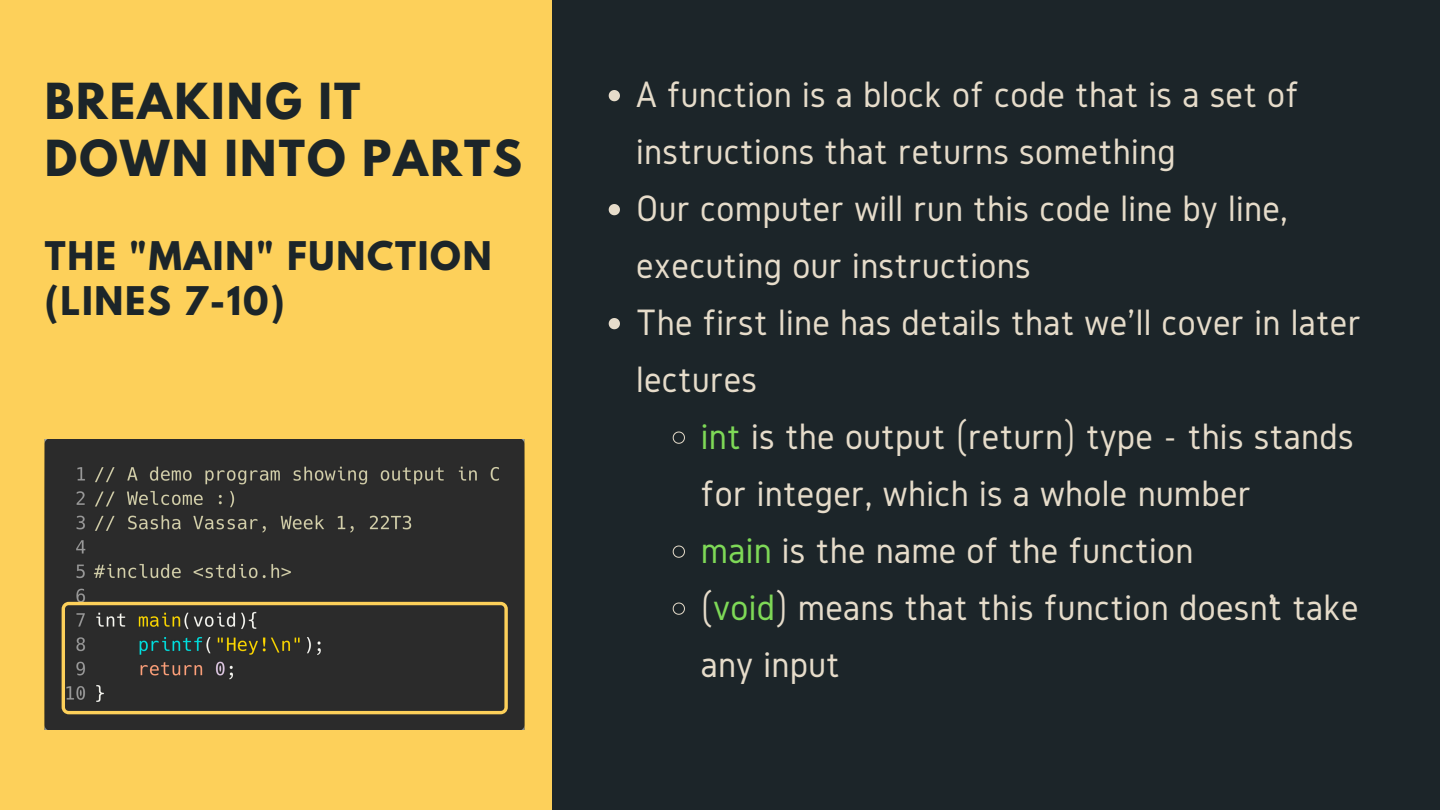
<style>
.page{position:relative;width:1440px;height:810px;background:#1c2529}
.page>*{position:absolute;margin:0;border:0;box-sizing:border-box;transform-origin:0 0}
.t1{font:700 44px/57px "League Spartan";letter-spacing:.05em;color:#1c2529}
.t2{font:38.2px/57px "Gidole";letter-spacing:.01em;color:#e6dcca}
.t3{font:700 35px/45px "League Spartan";letter-spacing:.05em;color:#1c2529}
.s1{color:#7ed957}
</style>
<div class="page">
<div style="left:0;top:0;width:552px;height:810px;background:#fdd05a"></div>
<svg style="left:609px;top:90px;width:11px;height:11px"></svg>
<svg style="left:609px;top:204px;width:11px;height:11px"></svg>
<svg style="left:609px;top:318px;width:11px;height:11px"></svg>
<svg style="left:672px;top:431px;width:13px;height:13px"></svg>
<svg style="left:672px;top:545px;width:13px;height:13px"></svg>
<svg style="left:672px;top:602px;width:13px;height:13px"></svg>
<img style="left:45px;top:439px;width:480px;height:290px">
<svg style="left:62px;top:602px;width:446px;height:112px;background:#3e3b31"></svg>
<p class="t1" style="left:45px;top:79px;width:479px">BREAKING IT<br>DOWN INTO PARTS</p>
<p class="t3" style="left:45px;top:238px;width:448px">THE "MAIN" FUNCTION (LINES 7-10)</p>
<p class="t2" style="left:636px;top:66px;width:726px">A function is a block of code that is a set of instructions that returns something<br>Our computer will run this code line by line, executing our instructions<br>The first line has details that we'll cover in later lectures</p>
<p class="t2" style="left:701px;top:408px;width:659px"><span class="s1">int</span> is the output (return) type - this stands for integer, which is a whole number<br><span class="s1">main</span> is the name of the function<br>(<span class="s1">void</span>) means that this function doesn’t take any input</p>
</div>
